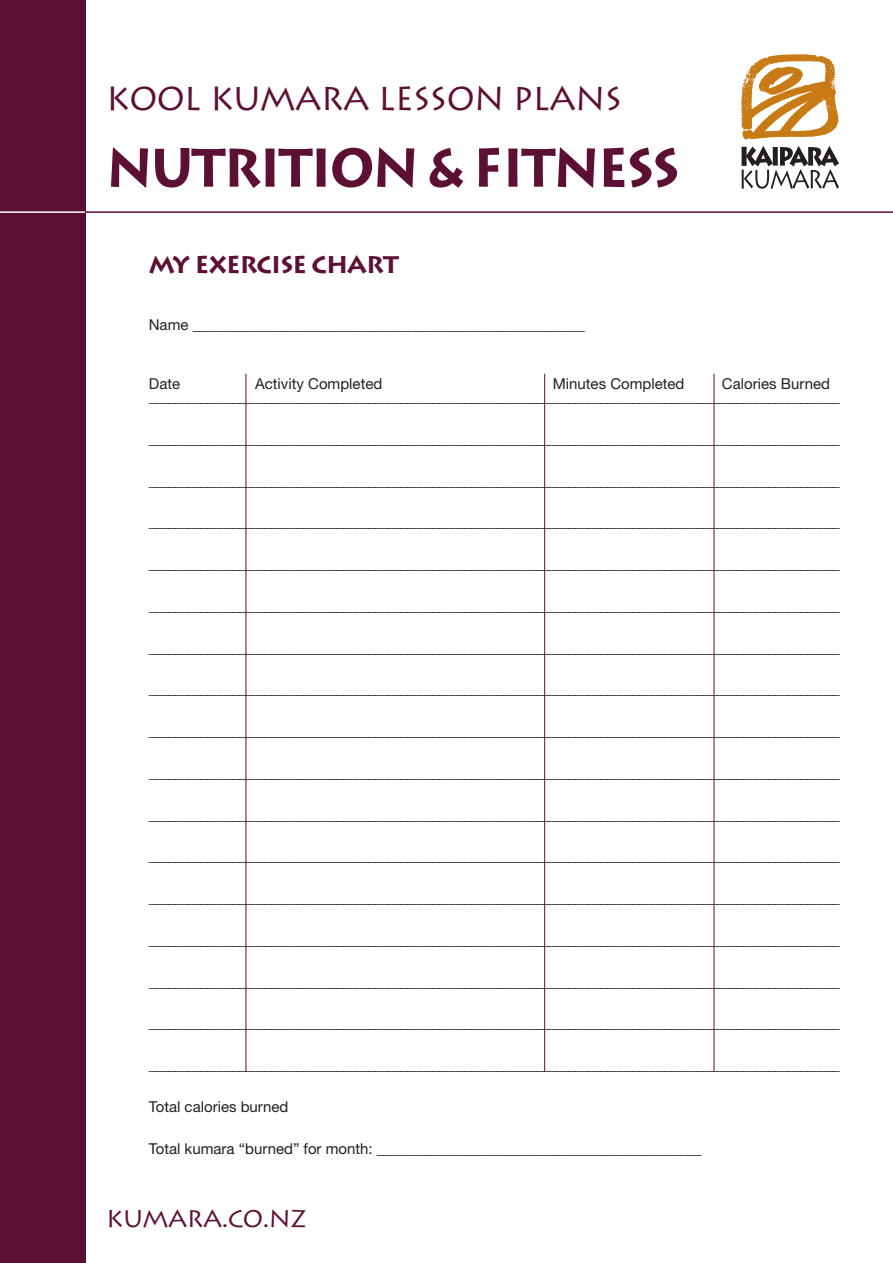
<style>
.page{position:relative;width:893px;height:1263px;background:#fff}
.page>*{position:absolute;margin:0;border:0;box-sizing:border-box;transform-origin:0 0}
.t1{font:700 54px "Lithos";letter-spacing:-.04em;color:#5c1132;scale:.95 1}
.t2{font:33px "Lithos";letter-spacing:-.02em;color:#5c1132}
.t3{font:700 24px "Lithos";letter-spacing:-.04em;color:#5c1132}
.t4{font:24px "Lithos";letter-spacing:-.02em;color:#5c1132}
.t5{font:15px/13.2px "Helvetica Neue";color:#231f20}
</style>
<div class="page">
<div style="left:0;top:0;width:85px;height:1263px;background:#5c1132"></div>
<svg style="left:741px;top:54px;width:98px;height:86px"></svg>
<svg style="left:741px;top:146px;width:98px;height:43px"></svg>
<hr style="left:85px;top:211px;width:808px;height:2px;background:#5c1132">
<hr style="left:0;top:211px;width:85px;height:2px;background:#fff">
<hr style="left:246px;top:374px;width:1px;height:698px;background:#5c1132">
<hr style="left:544px;top:374px;width:1px;height:698px;background:#5c1132">
<hr style="left:714px;top:374px;width:1px;height:698px;background:#5c1132">
<h2 class="t2" style="left:106px;top:80px;width:517px">KOOL KUMARA LESSON PLANS</h2>
<h1 class="t1" style="left:106px;top:136px;width:605px">NUTRITION &amp; FITNESS</h1>
<h3 class="t3" style="left:149px;top:250px;width:251px">MY EXERCISE CHART</h3>
<p class="t5" style="left:149px;top:320px;width:438px">Name __________________________________________________________</p>
<p class="t5" style="left:149px;top:378px;width:693px;text-indent:573px">Calories Burned ___________________________________________________________________________________________________________</p>
<p class="t5" style="left:149px;top:378px;width:33px">Date</p>
<p class="t5" style="left:255px;top:378px;width:129px">Activity Completed</p>
<p class="t5" style="left:553px;top:378px;width:133px">Minutes Completed</p>
<p class="t5" style="left:149px;top:433px;width:693px">___________________________________________________________________________________________________________</p>
<p class="t5" style="left:149px;top:475px;width:693px">___________________________________________________________________________________________________________</p>
<p class="t5" style="left:149px;top:517px;width:693px">___________________________________________________________________________________________________________</p>
<p class="t5" style="left:149px;top:559px;width:693px">___________________________________________________________________________________________________________</p>
<p class="t5" style="left:149px;top:600px;width:693px">___________________________________________________________________________________________________________</p>
<p class="t5" style="left:149px;top:642px;width:693px">___________________________________________________________________________________________________________</p>
<p class="t5" style="left:149px;top:684px;width:693px">___________________________________________________________________________________________________________</p>
<p class="t5" style="left:149px;top:726px;width:693px">___________________________________________________________________________________________________________</p>
<p class="t5" style="left:149px;top:767px;width:693px">___________________________________________________________________________________________________________</p>
<p class="t5" style="left:149px;top:809px;width:693px">___________________________________________________________________________________________________________</p>
<p class="t5" style="left:149px;top:851px;width:693px">___________________________________________________________________________________________________________</p>
<p class="t5" style="left:149px;top:893px;width:693px">___________________________________________________________________________________________________________</p>
<p class="t5" style="left:149px;top:935px;width:693px">___________________________________________________________________________________________________________</p>
<p class="t5" style="left:149px;top:976px;width:693px">___________________________________________________________________________________________________________</p>
<p class="t5" style="left:149px;top:1018px;width:693px">___________________________________________________________________________________________________________</p>
<p class="t5" style="left:149px;top:1060px;width:693px">___________________________________________________________________________________________________________</p>
<p class="t5" style="left:149px;top:1102px;width:141px">Total calories burned</p>
<p class="t5" style="left:149px;top:1143px;width:554px">Total kumara “burned” for month: ________________________________________________</p>
<h3 class="t4" style="left:106px;top:1205px;width:202px">KUMARA.CO.NZ</h3>
</div>
